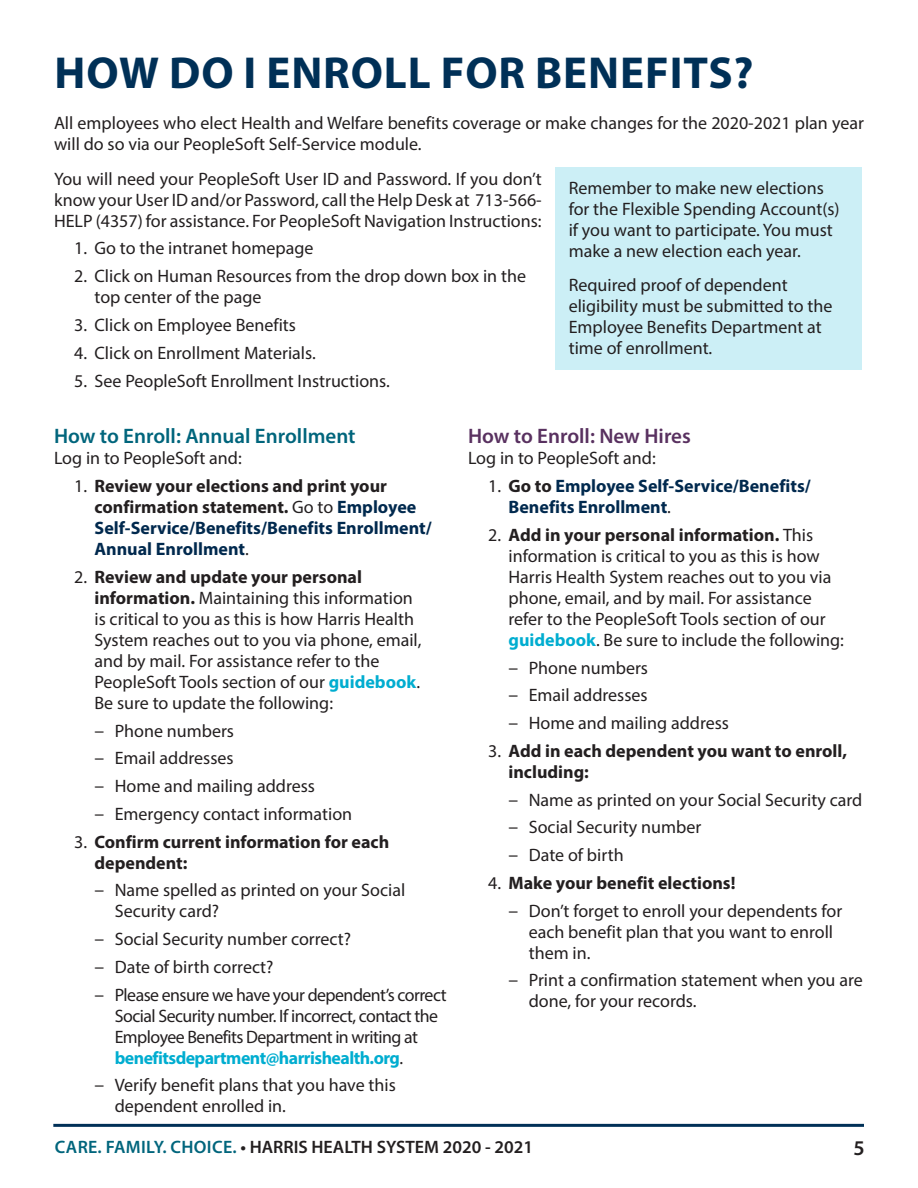
<style>
.page{position:relative;width:918px;height:1188px;background:#fff}
.page>*{position:absolute;margin:0;border:0;box-sizing:border-box;transform-origin:0 0}
.t1{font:700 45px "Myriad Pro";letter-spacing:.02em;color:#003057}
.t2{font:600 21px "Myriad Pro";color:#00657c}
.t3{font:600 21px "Myriad Pro";color:#593160}
.t4{font:600 21px "Myriad Pro";color:#231f20}
.t5{font:18px/21px "Myriad Pro";color:#231f20}
.t6{font:700 18px/21px "Myriad Pro";color:#00294e}
.t7{font:18px/21px "Myriad Pro";letter-spacing:-.03em;color:#231f20}
.t8{font:700 18px/21px "Myriad Pro";color:#231f20}
.t9{font:600 18px "Myriad Pro";color:#231f20}
.s1{font-weight:400;color:#231f20}
.s2{color:#231f20}
.s3{font-weight:700}
.s4{font-weight:700;color:#00add0}
.s5{font-size:19.5px}
.s6{font-weight:400}
.s7{color:#00657c}
</style>
<div class="page">
<hr style="left:53px;top:1124px;width:811px;height:3px;background:#003057">
<div style="left:555px;top:167px;width:307px;height:202px;background:#cceff6"></div>
<h1 class="t1" style="left:54px;top:43px;width:700px">HOW DO I ENROLL FOR BENEFITS?</h1>
<p class="t5" style="left:54px;top:112px;width:811px">All employees who elect Health and Welfare benefits coverage or make changes for the 2020-2021 plan year will do so via our PeopleSoft Self-Service module.</p>
<p class="t5" style="left:54px;top:168px;width:489px;text-align:justify">You will need your PeopleSoft User ID and Password. If you don’t know your User ID and/or Password, call the Help Desk at 713-566- HELP (4357) for assistance. For PeopleSoft Navigation Instructions:</p>
<p class="t5" style="left:74px;top:237px;width:241px">1. Go to the intranet homepage</p>
<p class="t5" style="left:94px;top:265px;width:433px;text-indent:-20px">2. Click on Human Resources from the drop down box in the top center of the page</p>
<p class="t5" style="left:74px;top:314px;width:223px">3. Click on Employee Benefits</p>
<p class="t5" style="left:74px;top:342px;width:243px">4. Click on Enrollment Materials.</p>
<p class="t5" style="left:74px;top:370px;width:317px">5. See PeopleSoft Enrollment Instructions.</p>
<p class="t5" style="left:569px;top:177px;width:273px">Remember to make new elections for the Flexible Spending Account(s) if you want to participate. You must make a new election each year.</p>
<p class="t5" style="left:569px;top:275px;width:265px">Required proof of dependent eligibility must be submitted to the<br>Employee Benefits Department at time of enrollment.</p>
<p class="t2" style="left:54px;top:423px;width:303px">How to Enroll: Annual Enrollment</p>
<p class="t5" style="left:54px;top:448px;width:189px">Log in to PeopleSoft and:</p>
<p class="t6" style="left:94px;top:475px;width:339px;text-indent:-20px"><span class="s1">1.</span> <span class="s2">Review your elections and print your confirmation statement.</span> <span class="s1">Go to</span> Employee Self-Service/Benefits/Benefits Enrollment/ Annual Enrollment<span class="s1">.</span></p>
<p class="t5" style="left:94px;top:566px;width:328px;text-indent:-20px">2. <span class="s3">Review and update your personal information.</span> Maintaining this information is critical to you as this is how Harris Health System reaches out to you via phone, email, and by mail. For assistance refer to the PeopleSoft Tools section of our <span class="s4">guidebook</span>.<br>Be sure to update the following:</p>
<p class="t5" style="left:94px;top:720px;width:141px"><span class="s5">–</span> Phone numbers</p>
<p class="t5" style="left:94px;top:748px;width:141px"><span class="s5">–</span> Email addresses</p>
<p class="t5" style="left:94px;top:775px;width:222px"><span class="s5">–</span> Home and mailing address</p>
<p class="t5" style="left:94px;top:803px;width:259px"><span class="s5">–</span> Emergency contact information</p>
<p class="t8" style="left:94px;top:831px;width:296px;text-indent:-20px"><span class="s6">3.</span> Confirm current information for each dependent:</p>
<p class="t5" style="left:115px;top:880px;width:292px;text-indent:-20px"><span class="s5">–</span> Name spelled as printed on your Social<br>Security card?</p>
<p class="t5" style="left:94px;top:928px;width:258px"><span class="s5">–</span> Social Security number correct?</p>
<p class="t5" style="left:94px;top:956px;width:181px"><span class="s5">–</span> Date of birth correct?</p>
<p class="t7" style="left:115px;top:984px;width:333px;text-indent:-20px"><span class="s5">–</span> Please ensure we have your dependent’s correct Social Security number. If incorrect, contact the Employee Benefits Department in writing at <span class="s4">benefitsdepartment@harrishealth.org</span>.</p>
<p class="t5" style="left:115px;top:1075px;width:283px;text-indent:-20px"><span class="s5">–</span> Verify benefit plans that you have this dependent enrolled in.</p>
<p class="t3" style="left:468px;top:423px;width:224px">How to Enroll: New Hires</p>
<p class="t5" style="left:468px;top:448px;width:189px">Log in to PeopleSoft and:</p>
<p class="t6" style="left:508px;top:475px;width:304px;text-indent:-20px"><span class="s1">1.</span> <span class="s2">Go to</span> Employee Self-Service/Benefits/<br>Benefits Enrollment<span class="s1">.</span></p>
<p class="t5" style="left:508px;top:524px;width:337px;text-indent:-20px">2. <span class="s3">Add in your personal information.</span> This information is critical to you as this is how Harris Health System reaches out to you via phone, email, and by mail. For assistance refer to the PeopleSoft Tools section of our <span class="s4">guidebook</span>. Be sure to include the following:</p>
<p class="t5" style="left:508px;top:657px;width:141px"><span class="s5">–</span> Phone numbers</p>
<p class="t5" style="left:508px;top:685px;width:141px"><span class="s5">–</span> Email addresses</p>
<p class="t5" style="left:508px;top:712px;width:222px"><span class="s5">–</span> Home and mailing address</p>
<p class="t8" style="left:508px;top:740px;width:340px;text-indent:-20px"><span class="s6">3.</span> Add in each dependent you want to enroll, including:</p>
<p class="t5" style="left:508px;top:789px;width:355px"><span class="s5">–</span> Name as printed on your Social Security card</p>
<p class="t5" style="left:508px;top:817px;width:194px"><span class="s5">–</span> Social Security number</p>
<p class="t5" style="left:508px;top:844px;width:117px"><span class="s5">–</span> Date of birth</p>
<p class="t8" style="left:488px;top:872px;width:249px"><span class="s6">4.</span> Make your benefit elections!</p>
<p class="t5" style="left:529px;top:900px;width:315px;text-indent:-20px"><span class="s5">–</span> Don’t forget to enroll your dependents for each benefit plan that you want to enroll them in.</p>
<p class="t5" style="left:529px;top:970px;width:336px;text-indent:-20px"><span class="s5">–</span> Print a confirmation statement when you are done, for your records.</p>
<p class="t9" style="left:55px;top:1136px;width:480px"><span class="s7">CARE. FAMILY. CHOICE.</span> • HARRIS HEALTH SYSTEM 2020 - 2021</p>
<p class="t4" style="left:853px;top:1135px;width:13px">5</p>
</div>
